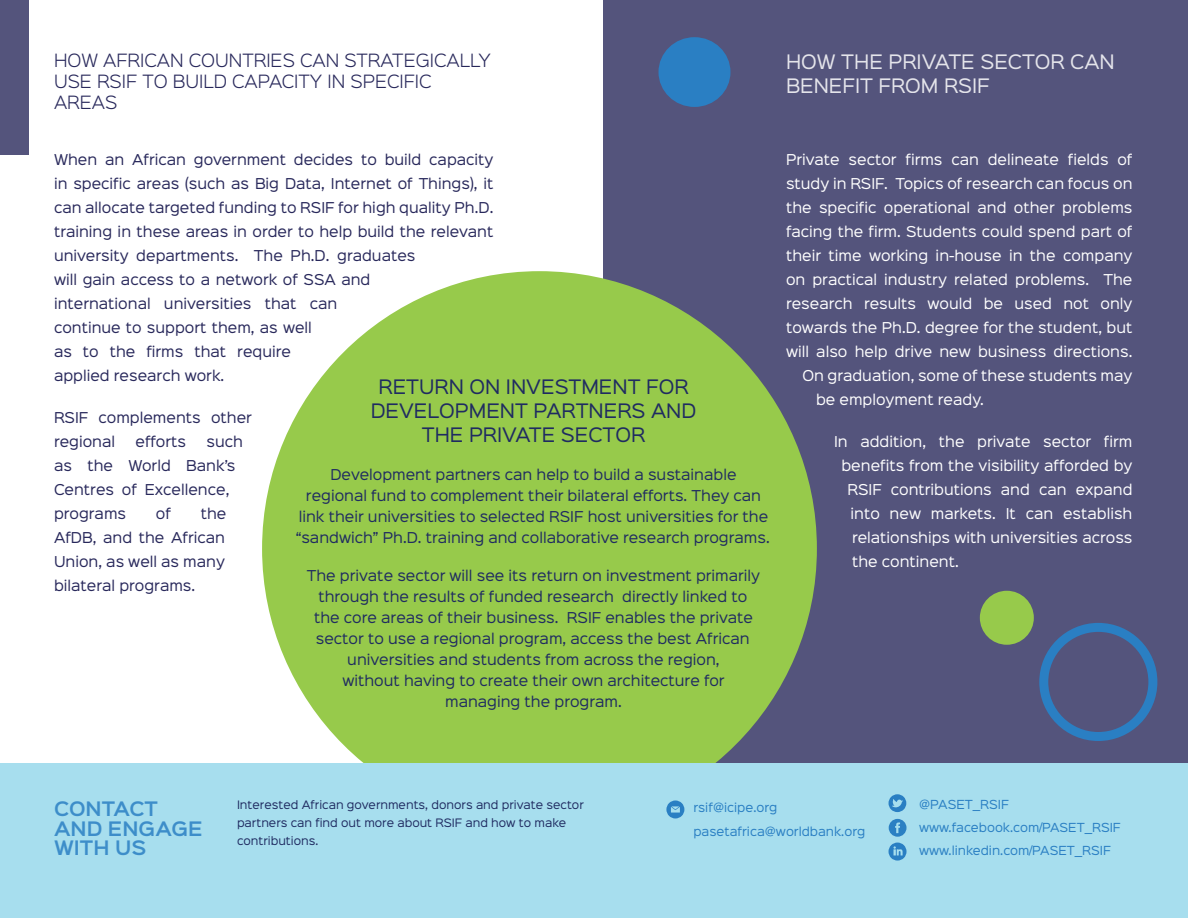
<style>
.page{position:relative;width:1188px;height:918px;background:#fff}
.page>*{position:absolute;margin:0;border:0;box-sizing:border-box;transform-origin:0 0}
.SUB_HEADER{font:18px/24px "Sinkin Sans 400";color:#1f2b61;text-align:center}
.t1{font:18px/24px "Sinkin Sans 400";color:#fff}
.t2{font:600 18px/19.5px "Sinkin Sans 600";color:#2a7fc3}
.body_text{font:300 16.5px/21px "Sinkin Sans 300";color:#28285b}
.body_text-2{font:13.5px "Sinkin Sans 400";color:#fff}
.body_text-3{font:13.5px/21px "Sinkin Sans 400";color:#1f2b61;text-align:center}
.body_text-4{font:13.5px/24px "Sinkin Sans 400";color:#28285b}
.body_text-5{font:11.25px/24px "Sinkin Sans 400";color:#2a7fc3}
.body_text-6{font:10.5px/18px "Sinkin Sans 400";color:#1f2b61}
</style>
<div class="page">
<div style="left:1157px;top:0;width:31px;height:918px;background:#54547c"></div>
<div style="left:0;top:0;width:29px;height:155px;background:#54547c"></div>
<div style="left:603px;top:0;width:554px;height:763px;background:#54547c"></div>
<div style="left:1039px;top:623px;width:118px;height:118px;border:9px solid #2a7fc3;border-radius:50%"></div>
<div style="left:980px;top:591px;width:54px;height:54px;background:#97ca4b;border-radius:50%"></div>
<div style="left:658px;top:37px;width:72px;height:70px;background:#2a7fc3;border-radius:50%"></div>
<div style="left:262px;top:271px;width:555px;height:555px;background:#97ca4b;border-radius:50%"></div>
<div style="left:0;top:763px;width:1188px;height:155px;background:#a7deee"></div>
<svg style="left:666px;top:800px;width:18px;height:18px"></svg>
<svg style="left:889px;top:794px;width:17px;height:18px"></svg>
<svg style="left:889px;top:843px;width:18px;height:18px"></svg>
<svg style="left:889px;top:819px;width:18px;height:18px"></svg>
<p class="body_text" style="left:54px;top:49px;width:439px">HOW AFRICAN COUNTRIES CAN STRATEGICALLY<br>USE RSIF TO BUILD CAPACITY IN SPECIFIC<br>AREAS</p>
<h1 class="t1" style="left:786px;top:48px;width:330px">HOW THE PRIVATE SECTOR CAN<br>BENEFIT FROM RSIF</h1>
<p class="body_text-4" style="left:54px;top:147px;width:441px">When an African government decides to build capacity in specific areas (such as Big Data, Internet of Things), it can allocate targeted funding to RSIF for high quality Ph.D. training in these areas in order to help build the relevant university departments. The Ph.D. graduates<br>will gain access to a network of SSA and<br>international universities that can<br>continue to support them, as well<br>as to the firms that require<br>applied research work.</p>
<p class="body_text-4" style="left:54px;top:404px;width:200px">RSIF complements other regional</p>
<p class="SUB_HEADER" style="left:371px;top:373px;width:327px">RETURN ON INVESTMENT FOR<br>DEVELOPMENT PARTNERS AND<br>THE PRIVATE SECTOR</p>
<p class="body_text-3" style="left:296px;top:463px;width:476px">Development partners can help to build a sustainable<br>regional fund to complement their bilateral efforts. They can link their universities to selected RSIF host universities for the “sandwich” Ph.D. training and collaborative research programs.</p>
<p class="body_text-3" style="left:307px;top:564px;width:455px">The private sector will see its return on investment primarily through the results of funded research directly linked to the core areas of their business. RSIF enables the private sector to use a regional program, access the best African universities and students from across the region,<br>without having to create their own architecture for managing the program.</p>
<p class="body_text-4" style="left:136px;top:428px;width:52px">efforts</p>
<p class="body_text-4" style="left:54px;top:428px;width:191px;text-indent:153px">such as the World Bank’s<br>Centres of Excellence, programs</p>
<p class="body_text-4" style="left:156px;top:500px;width:17px">of</p>
<p class="body_text-4" style="left:54px;top:500px;width:174px;text-align:justify;text-indent:147px">the AfDB, and the African Union, as well as many bilateral programs.</p>
<p class="body_text-2" style="left:786px;top:149px;width:348px">Private sector firms can delineate fields of</p>
<p class="body_text-2" style="left:786px;top:173px;width:348px">study in RSIF. Topics of research can focus on</p>
<p class="body_text-2" style="left:786px;top:197px;width:348px">the specific operational and other problems</p>
<p class="body_text-2" style="left:786px;top:221px;width:348px">facing the firm. Students could spend part of</p>
<p class="body_text-2" style="left:786px;top:245px;width:348px">their time working in-house in the company</p>
<p class="body_text-2" style="left:786px;top:269px;width:348px">on practical industry related problems. The</p>
<p class="body_text-2" style="left:786px;top:293px;width:348px">research results would be used not only</p>
<p class="body_text-2" style="left:786px;top:317px;width:348px">towards the Ph.D. degree for the student, but</p>
<p class="body_text-2" style="left:786px;top:341px;width:348px">will also help drive new business directions.</p>
<p class="body_text-2" style="left:802px;top:365px;width:332px">On graduation, some of these students may</p>
<p class="body_text-2" style="left:816px;top:389px;width:169px">be employment ready.</p>
<p class="body_text-2" style="left:834px;top:430px;width:300px">In addition, the private sector firm</p>
<p class="body_text-2" style="left:842px;top:454px;width:293px">benefits from the visibility afforded by</p>
<p class="body_text-2" style="left:848px;top:478px;width:287px">RSIF contributions and can expand</p>
<p class="body_text-2" style="left:850px;top:502px;width:283px">into new markets. It can establish</p>
<p class="body_text-2" style="left:852px;top:526px;width:282px">relationships with universities across</p>
<p class="body_text-2" style="left:852px;top:550px;width:108px">the continent.</p>
<h1 class="t2" style="left:54px;top:798px;width:150px">CONTACT<br>AND ENGAGE<br>WITH US</h1>
<p class="body_text-5" style="left:693px;top:795px;width:173px">rsif@icipe.org pasetafrica@worldbank.org</p>
<p class="body_text-5" style="left:919px;top:792px;width:91px">@PASET_RSIF</p>
<p class="body_text-6" style="left:237px;top:795px;width:348px">Interested African governments, donors and private sector partners can find out more about RSIF and how to make contributions.</p>
<p class="body_text-5" style="left:919px;top:815px;width:203px">www.facebook.com/PASET_RSIF</p>
<p class="body_text-5" style="left:919px;top:838px;width:193px">www.linkedin.com/PASET_RSIF</p>
</div>
